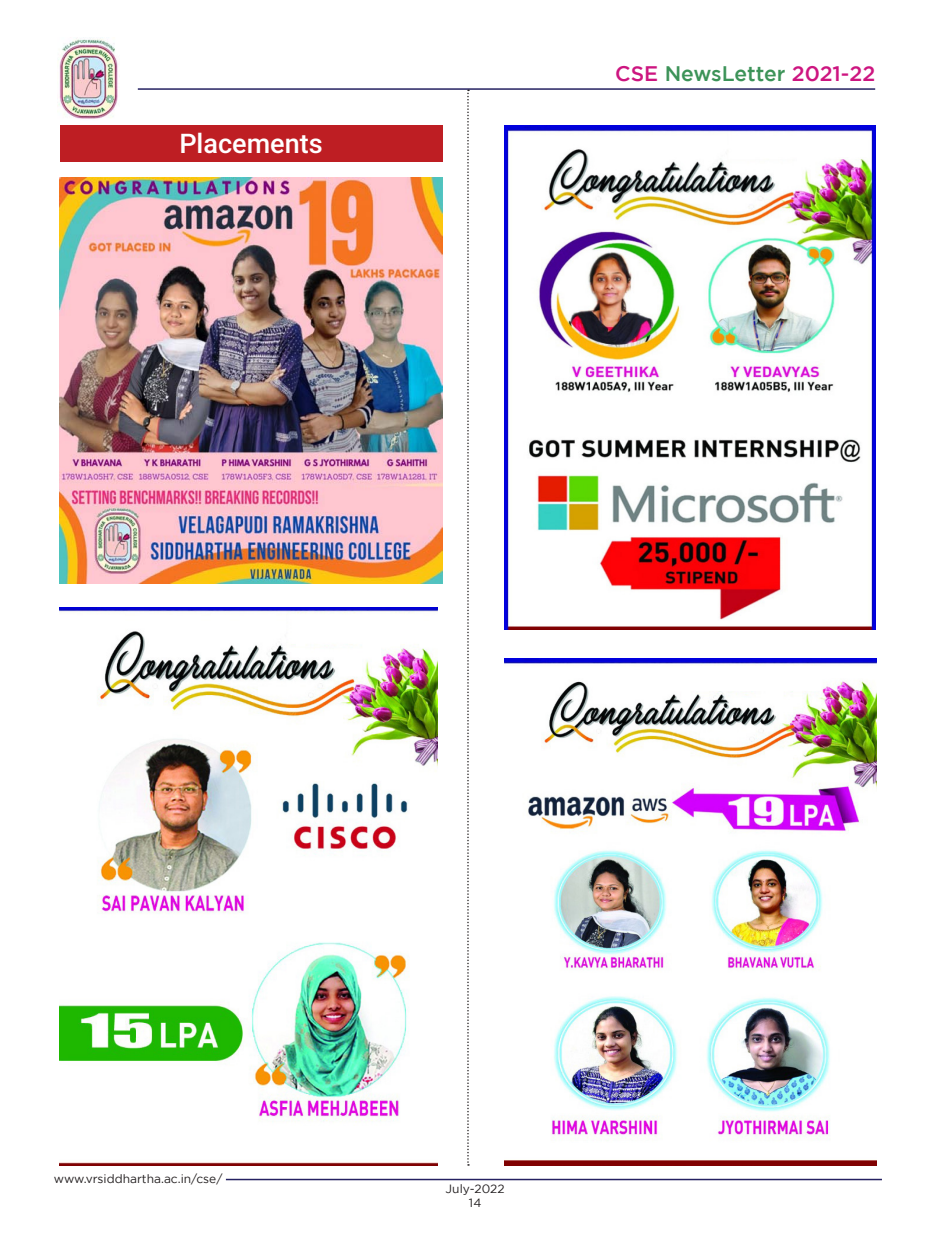
<style>
.page{position:relative;width:936px;height:1234px;background:#fff}
.page>*{position:absolute;margin:0;border:0;box-sizing:border-box;transform-origin:0 0}
.t1{font:500 27px "Roboto";color:#fff}
.t2{font:500 21px "Gotham";color:#cd1580}
.t3{font:12px "Gotham";color:#231f20}
.s1{color:#3c9358}
</style>
<div class="page">
<hr style="left:226px;top:1178px;width:655px;height:1px;background:#252161">
<img style="left:58px;top:37px;width:60px;height:82px">
<hr style="left:138px;top:88px;width:737px;height:2px;background:#262262">
<svg style="left:467px;top:90px;width:2px;height:1075px"></svg>
<div style="left:60px;top:125px;width:382px;height:37px;background:#be1e23"></div>
<img style="left:60px;top:177px;width:382px;height:406px">
<img style="left:60px;top:607px;width:378px;height:558px">
<img style="left:504px;top:125px;width:371px;height:504px">
<img style="left:504px;top:658px;width:372px;height:507px">
<h1 class="t1" style="left:179px;top:124px;width:145px">Placements</h1>
<h2 class="t2" style="left:615px;top:62px;width:261px">CSE <span class="s1">NewsLetter</span> 2021-22</h2>
<p class="t3" style="left:54px;top:1172px;width:170px">www.vrsiddhartha.ac.in/cse/</p>
<p class="t3" style="left:445px;top:1182px;width:61px">July-2022</p>
<p class="t3" style="left:469px;top:1195px;width:14px">14</p>
</div>
